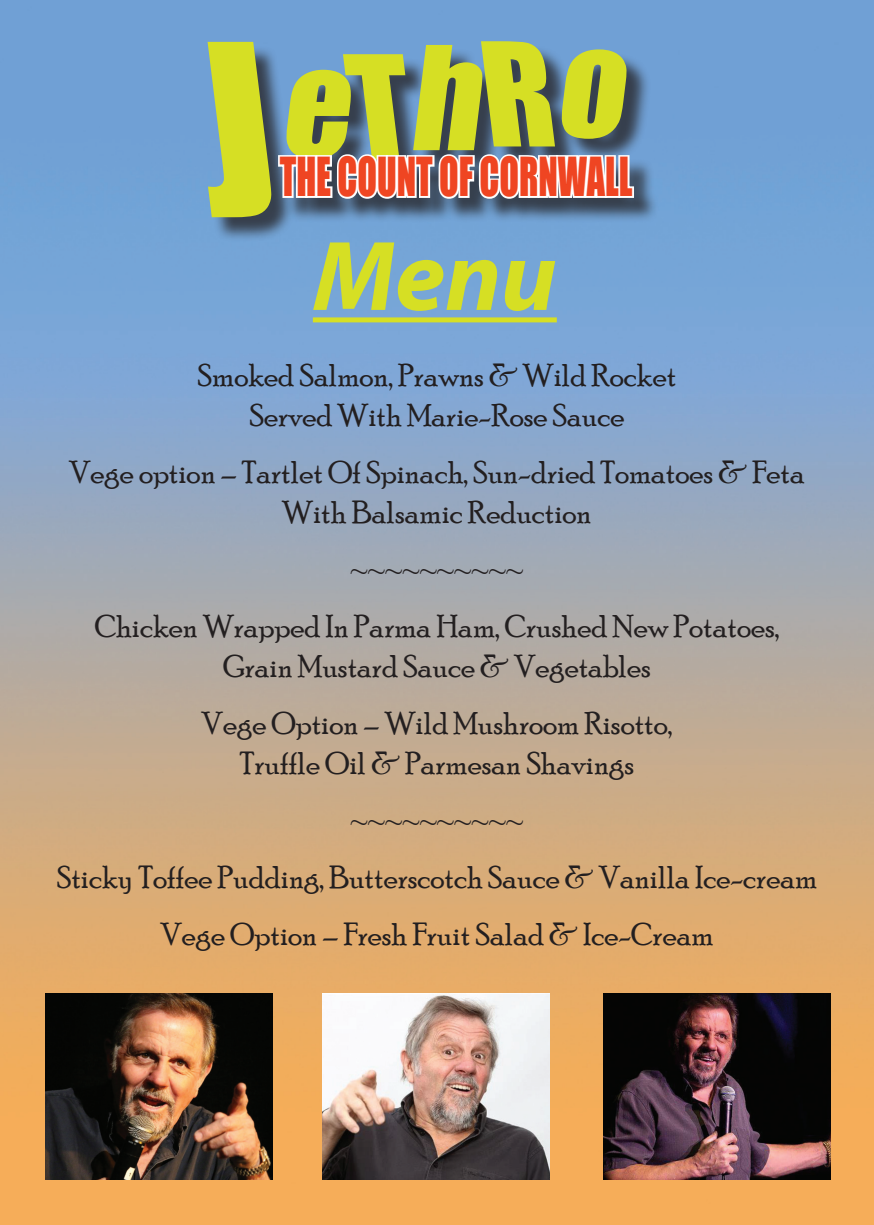
<style>
.page{position:relative;width:874px;height:1225px;background:#fff}
.page>*{position:absolute;margin:0;border:0;box-sizing:border-box;transform-origin:0 0}
.t1{font:221.8px "Impact";color:#d6df24}
.t2{font:133px "Impact";color:#d6df24}
.t3{font:italic 700 100px "Myriad Pro";color:#d6df24}
.t4{font:49.4px "Impact";color:#ef4522;scale:.73 1}
.t5{font:32px/40px "Poor Richard";color:#231f20;text-align:center}
.s1{color:#ef4722}
</style>
<div class="page">
<img style="left:0;top:0;width:873px;height:1225px">
<img style="left:45px;top:994px;width:227px;height:185px">
<img style="left:322px;top:994px;width:227px;height:185px">
<img style="left:602px;top:994px;width:227px;height:185px">
<div style="left:211px;top:45px;width:447px;height:197px;background:#231f20;opacity:.75"></div>
<svg style="left:276px;top:118px;width:359px;height:143px;background:#7691ae"></svg>
<div style="left:313px;top:317px;width:243px;height:5px;background:#d6df24"></div>
<p class="t2" style="left:279px;top:-5px;width:369px">eThRo</p>
<p class="t1" style="left:210px;top:-42px;width:116px">J</p>
<p class="t4" style="left:279px;top:138px;width:484px">THE C<span class="s1">OU</span>NT OF CORNWALL</p>
<p class="t3" style="left:313px;top:211px;width:245px">Menu</p>
<p class="t5" style="left:197px;top:355px;width:480px">Smoked Salmon, Prawns &amp; Wild Rocket<br>Served With Marie-Rose Sauce</p>
<p class="t5" style="left:69px;top:452px;width:736px">Vege option – Tartlet Of Spinach, Sun-dried Tomatoes &amp; Feta<br>With Balsamic Reduction</p>
<p class="t5" style="left:350px;top:549px;width:175px">~~~~~~~~~~</p>
<p class="t5" style="left:95px;top:606px;width:685px">Chicken Wrapped In Parma Ham, Crushed New Potatoes,<br>Grain Mustard Sauce &amp; Vegetables</p>
<p class="t5" style="left:201px;top:703px;width:472px">Vege Option – Wild Mushroom Risotto,<br>Truffle Oil &amp; Parmesan Shavings</p>
<p class="t5" style="left:350px;top:800px;width:175px">~~~~~~~~~~</p>
<p class="t5" style="left:57px;top:857px;width:761px">Sticky Toffee Pudding, Butterscotch Sauce &amp; Vanilla Ice-cream</p>
<p class="t5" style="left:160px;top:914px;width:554px">Vege Option – Fresh Fruit Salad &amp; Ice-Cream</p>
</div>
